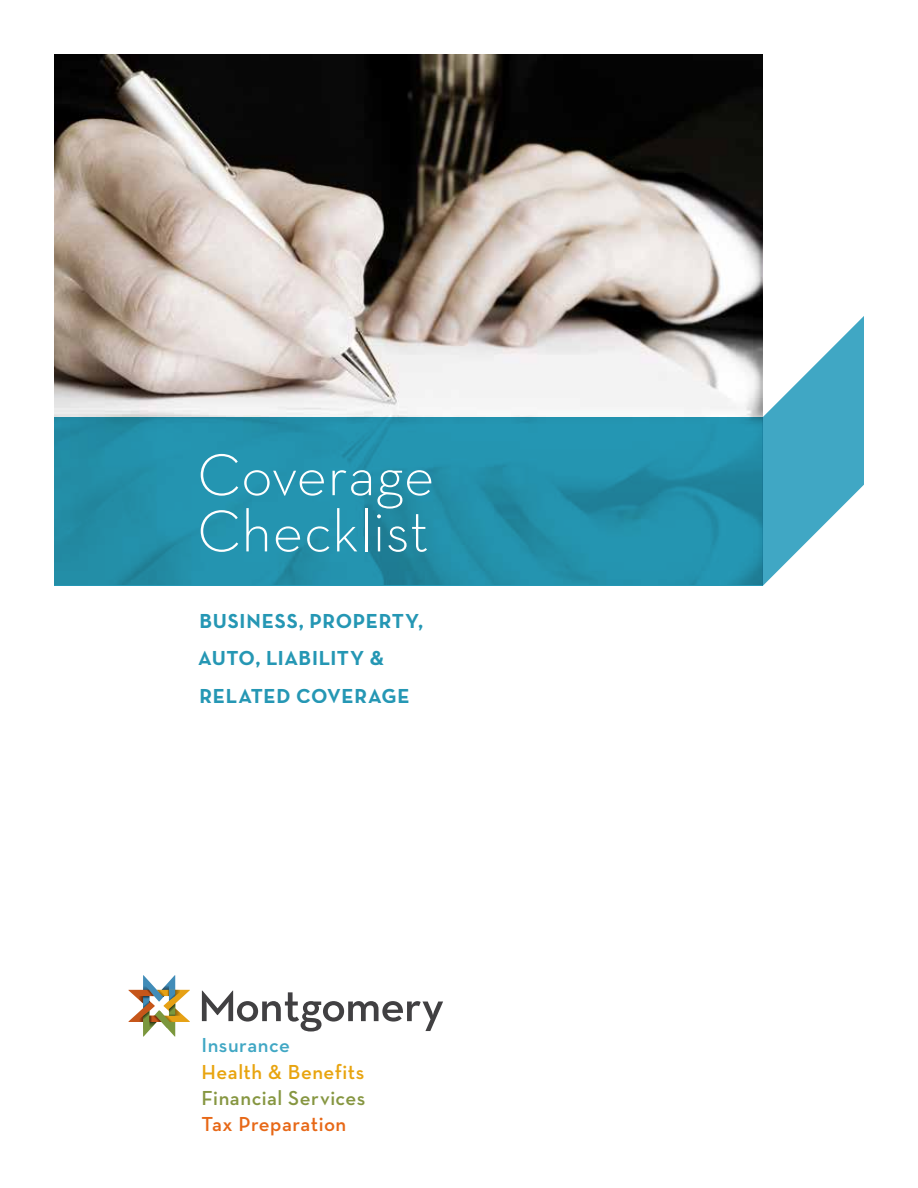
<style>
.page{position:relative;width:918px;height:1188px;background:#fff}
.page>*{position:absolute;margin:0;border:0;box-sizing:border-box;transform-origin:0 0}
.t1{font:300 60px/56.2px "Neutra Text";letter-spacing:.005em;color:#fff}
.t2{font:700 20.7px/37.5px "Neutra Text";letter-spacing:.035em;color:#2597b4}
.t3{font:600 20.7px "Neutra Text";letter-spacing:.025em;color:#869641}
.t4{font:600 20.7px "Neutra Text";letter-spacing:.025em;color:#e8a40f}
.t5{font:600 20.7px "Neutra Text";letter-spacing:.02em;color:#e76817}
.t6{font:600 20.7px "Neutra Text";letter-spacing:.025em;color:#40a7c4}
</style>
<div class="page">
<img style="left:54px;top:54px;width:709px;height:363px">
<svg style="left:763px;top:316px;width:101px;height:270px"></svg>
<div style="left:54px;top:417px;width:709px;height:169px;background:#2597b4"></div>
<svg style="left:202px;top:991px;width:241px;height:41px"></svg>
<svg style="left:129px;top:975px;width:61px;height:61px"></svg>
<h1 class="t1" style="left:197px;top:445px;width:238px">Coverage<br>Checklist</h1>
<p class="t2" style="left:198px;top:601px;width:227px">BUSINESS, PROPERTY,<br>AUTO, LIABILITY &amp;<br>RELATED COVERAGE</p>
<p class="t6" style="left:201px;top:1033px;width:90px">Insurance</p>
<p class="t4" style="left:201px;top:1059px;width:164px">Health &amp; Benefits</p>
<p class="t3" style="left:201px;top:1085px;width:166px">Financial Services</p>
<p class="t5" style="left:201px;top:1111px;width:146px">Tax Preparation</p>
</div>
